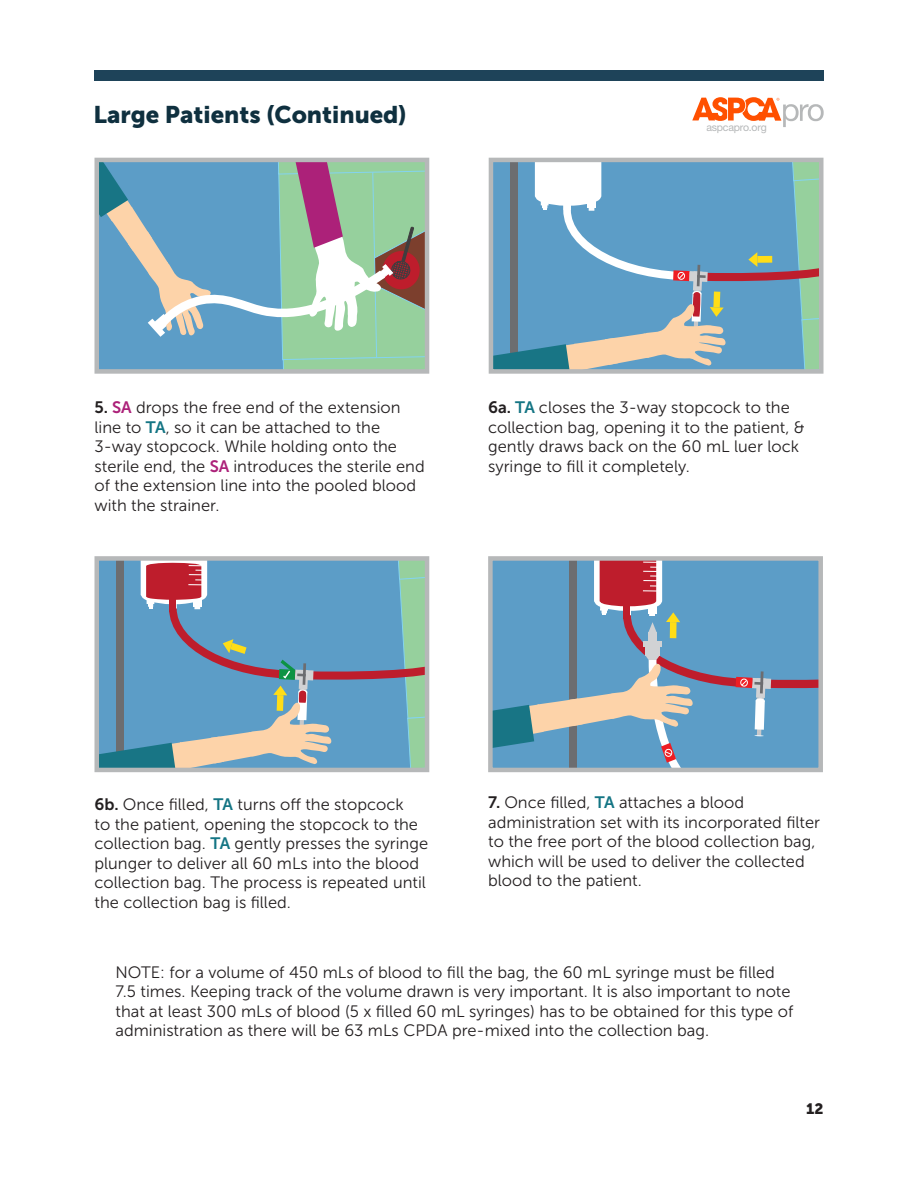
<style>
.page{position:relative;width:918px;height:1188px;background:#fff}
.page>*{position:absolute;margin:0;border:0;box-sizing:border-box;transform-origin:0 0}
.ChapterSubheadsMuseo{font:24px "Museo Sans 900";color:#0f303f}
.JobNumberedItems_Sub{font:16.5px/19.5px "Museo Sans 300";color:#231f20}
.t1{font:15px "Museo Sans 900";color:#231f20}
.t2{font:10.5px "Helvetica Neue";letter-spacing:-.02em;color:#b6b8b9}
.s1{font-family:"Museo Sans 700"}
.s2{font-family:"Museo Sans 700";color:#ac2179}
.s3{font-family:"Museo Sans 700";color:#147584}
</style>
<div class="page">
<div style="left:94px;top:70px;width:730px;height:11px;background:#1e4359"></div>
<svg style="left:692px;top:97px;width:132px;height:30px"></svg>
<svg style="left:99px;top:163px;width:325px;height:206px;background:#86aeb4"></svg>
<div style="left:94px;top:158px;width:335px;height:216px;border:4px solid #b6b8b9"></div>
<svg style="left:494px;top:163px;width:325px;height:206px;background:#76a5be"></svg>
<div style="left:489px;top:158px;width:335px;height:216px;border:4px solid #b6b8b9"></div>
<svg style="left:99px;top:561px;width:325px;height:206px;background:#729cb6"></svg>
<div style="left:170px;top:592px;width:6px;height:20px;background:#be1d2c"></div>
<div style="left:94px;top:556px;width:335px;height:216px;border:4px solid #b6b8b9"></div>
<svg style="left:493px;top:561px;width:325px;height:206px;background:#7299b8"></svg>
<div style="left:488px;top:556px;width:335px;height:216px;border:4px solid #b6b8b9"></div>
<p class="ChapterSubheadsMuseo" style="left:94px;top:101px;width:315px">Large Patients (Continued)</p>
<p class="t2" style="left:706px;top:120px;width:62px">aspcapro.org</p>
<p class="JobNumberedItems_Sub" style="left:94px;top:398px;width:332px"><span class="s1">5.</span> <span class="s2">SA</span> drops the free end of the extension line to <span class="s3">TA</span>, so it can be attached to the 3-way stopcock. While holding onto the sterile end, the <span class="s2">SA</span> introduces the sterile end of the extension line into the pooled blood with the strainer.</p>
<p class="JobNumberedItems_Sub" style="left:488px;top:398px;width:318px"><span class="s1">6a.</span> <span class="s3">TA</span> closes the 3-way stopcock to the collection bag, opening it to the patient, &amp; gently draws back on the 60 mL luer lock syringe to fill it completely.</p>
<p class="JobNumberedItems_Sub" style="left:94px;top:795px;width:335px"><span class="s1">6b.</span> Once filled, <span class="s3">TA</span> turns off the stopcock<br>to the patient, opening the stopcock to the collection bag. <span class="s3">TA</span> gently presses the syringe plunger to deliver all 60 mLs into the blood collection bag. The process is repeated until the collection bag is filled.</p>
<p class="JobNumberedItems_Sub" style="left:488px;top:793px;width:333px"><span class="s1">7.</span> Once filled, <span class="s3">TA</span> attaches a blood administration set with its incorporated filter to the free port of the blood collection bag, which will be used to deliver the collected blood to the patient.</p>
<p class="JobNumberedItems_Sub" style="left:116px;top:963px;width:679px">NOTE: for a volume of 450 mLs of blood to fill the bag, the 60 mL syringe must be filled 7.5 times. Keeping track of the volume drawn is very important. It is also important to note that at least 300 mLs of blood (5 x filled 60 mL syringes) has to be obtained for this type of administration as there will be 63 mLs CPDA pre-mixed into the collection bag.</p>
<p class="t1" style="left:806px;top:1100px;width:19px">12</p>
</div>
